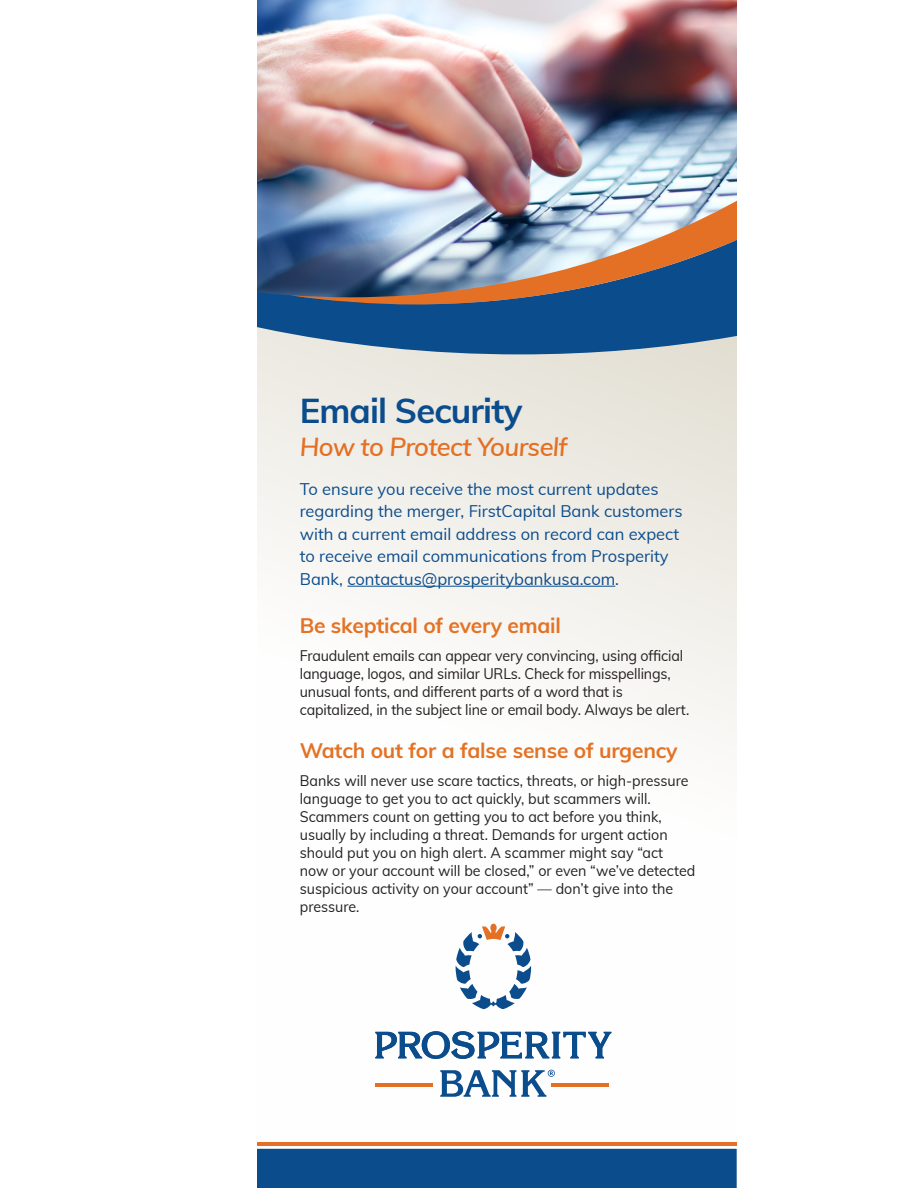
<style>
.page{position:relative;width:918px;height:1188px;background:#fff}
.page>*{position:absolute;margin:0;border:0;box-sizing:border-box;transform-origin:0 0}
.t1{font:700 34.5px "Muli";letter-spacing:-.025em;color:#0b4c8c}
.t2{font:italic 600 25.5px "Muli";letter-spacing:-.025em;color:#e37024}
.t3{font:700 21px "Muli";letter-spacing:-.01em;color:#e47225}
.t4{font:16.5px/22.5px "Muli";color:#0b4c8c}
.t5{font:15px/18px "Muli";color:#231f20;scale:.95 1}
</style>
<div class="page">
<svg style="left:257px;top:354px;width:479px;height:795px"></svg>
<img style="left:257px;top:0;width:479px;height:198px">
<svg style="left:257px;top:198px;width:479px;height:156px;background:#2c6196"></svg>
<img style="left:291px;top:198px;width:445px;height:106px">
<hr style="left:347px;top:586px;width:268px;height:1px;background:#0b4c8c">
<svg style="left:456px;top:924px;width:75px;height:85px"></svg>
<svg style="left:375px;top:1031px;width:236px;height:28px"></svg>
<hr style="left:375px;top:1083px;width:57px;height:3px;background:#e37024">
<hr style="left:552px;top:1083px;width:57px;height:3px;background:#e37024">
<svg style="left:440px;top:1070px;width:115px;height:27px"></svg>
<div style="left:257px;top:1149px;width:480px;height:39px;background:#0b4c8c"></div>
<hr style="left:90px;top:1142px;width:647px;height:4px;background:#e37024">
<div style="left:0;top:0;width:256px;height:1188px;background:#fff"></div>
<p class="t1" style="left:300px;top:386px;width:224px">Email Security</p>
<p class="t2" style="left:300px;top:429px;width:269px">How to Protect Yourself</p>
<p class="t4" style="left:300px;top:477px;width:384px">To ensure you receive the most current updates regarding the merger, FirstCapital Bank customers with a current email address on record can expect to receive email communications from Prosperity Bank, contactus@prosperitybankusa.com.</p>
<p class="t3" style="left:300px;top:611px;width:263px">Be skeptical of every email</p>
<p class="t5" style="left:300px;top:646px;width:412px">Fraudulent emails can appear very convincing, using official language, logos, and similar URLs. Check for misspellings, unusual fonts, and different parts of a word that is capitalized, in the subject line or email body. Always be alert.</p>
<p class="t3" style="left:300px;top:736px;width:379px">Watch out for a false sense of urgency</p>
<p class="t5" style="left:300px;top:771px;width:418px">Banks will never use scare tactics, threats, or high-pressure language to get you to act quickly, but scammers will.<br>Scammers count on getting you to act before you think, usually by including a threat. Demands for urgent action should put you on high alert. A scammer might say “act now or your account will be closed,” or even “we’ve detected suspicious activity on your account” — don’t give into the pressure.</p>
</div>
